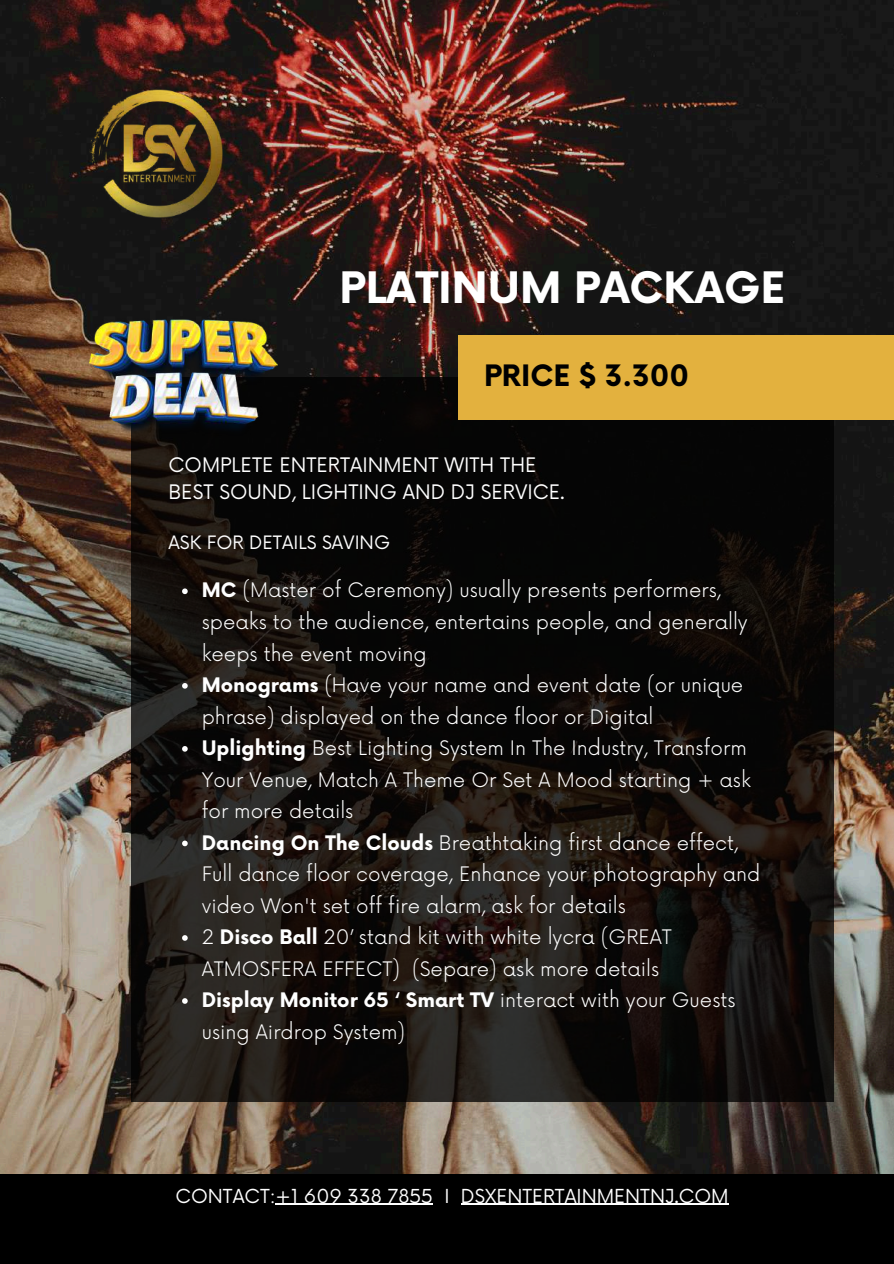
<style>
.page{position:relative;width:894px;height:1264px;background:#fff}
.page>*{position:absolute;margin:0;border:0;box-sizing:border-box;transform-origin:0 0}
.t1{font:700 42.3px "Now";color:#fff}
.t2{font:700 28.8px "Now";color:#000}
.t3{font:300 19.5px/31.5px "Now";color:#fff}
.t4{font:19.5px/27px "Now";color:#fff}
.t5{font:18.75px "Now";color:#fff}
.t6{font:18px "Now";color:#fff}
.s1{font-weight:700}
</style>
<div class="page">
<img style="left:0;top:0;width:893px;height:1174px">
<div style="left:0;top:1174px;width:893px;height:89px;background:#000"></div>
<svg style="left:131px;top:377px;width:702px;height:724px;background:#130f0c"></svg>
<div style="left:457px;top:335px;width:436px;height:84px;background:#e3b13e"></div>
<img style="left:89px;top:89px;width:133px;height:129px">
<img style="left:89px;top:319px;width:188px;height:117px">
<svg style="left:182px;top:588px;width:6px;height:6px"></svg>
<svg style="left:182px;top:683px;width:6px;height:5px"></svg>
<svg style="left:182px;top:746px;width:6px;height:5px"></svg>
<svg style="left:182px;top:840px;width:6px;height:6px"></svg>
<svg style="left:182px;top:935px;width:6px;height:5px"></svg>
<svg style="left:182px;top:998px;width:6px;height:5px"></svg>
<hr style="left:275px;top:1203px;width:158px;height:1px;background:#fff">
<hr style="left:461px;top:1203px;width:267px;height:1px;background:#fff">
<h1 class="t1" style="left:339px;top:265px;width:447px">PLATINUM PACKAGE</h1>
<h2 class="t2" style="left:484px;top:360px;width:206px">PRICE $ 3.300</h2>
<p class="t4" style="left:168px;top:452px;width:397px">COMPLETE ENTERTAINMENT WITH THE<br>BEST SOUND, LIGHTING AND DJ SERVICE.</p>
<p class="t6" style="left:168px;top:533px;width:223px">ASK FOR DETAILS SAVING</p>
<p class="t3" style="left:202px;top:575px;width:560px"><span class="s1">MC</span> (Master of Ceremony) usually presents performers, speaks to the audience, entertains people, and generally keeps the event moving<br><span class="s1">Monograms</span> (Have your name and event date (or unique phrase) displayed on the dance floor or Digital <span class="s1">Uplighting</span> Best Lighting System In The Industry, Transform Your Venue, Match A Theme Or Set A Mood starting + ask for more details<br><span class="s1">Dancing On The Clouds</span> Breathtaking first dance effect, Full dance floor coverage, Enhance your photography and video Won't set off fire alarm, ask for details<br>2 <span class="s1">Disco Ball</span> 20’ stand kit with white lycra (GREAT ATMOSFERA EFFECT) (Separe) ask more details<br><span class="s1">Display Monitor 65 ‘ Smart TV</span> interact with your Guests using Airdrop System)</p>
<p class="t5" style="left:175px;top:1185px;width:554px">CONTACT:+1 609 338 7855 I DSXENTERTAINMENTNJ.COM</p>
</div>
